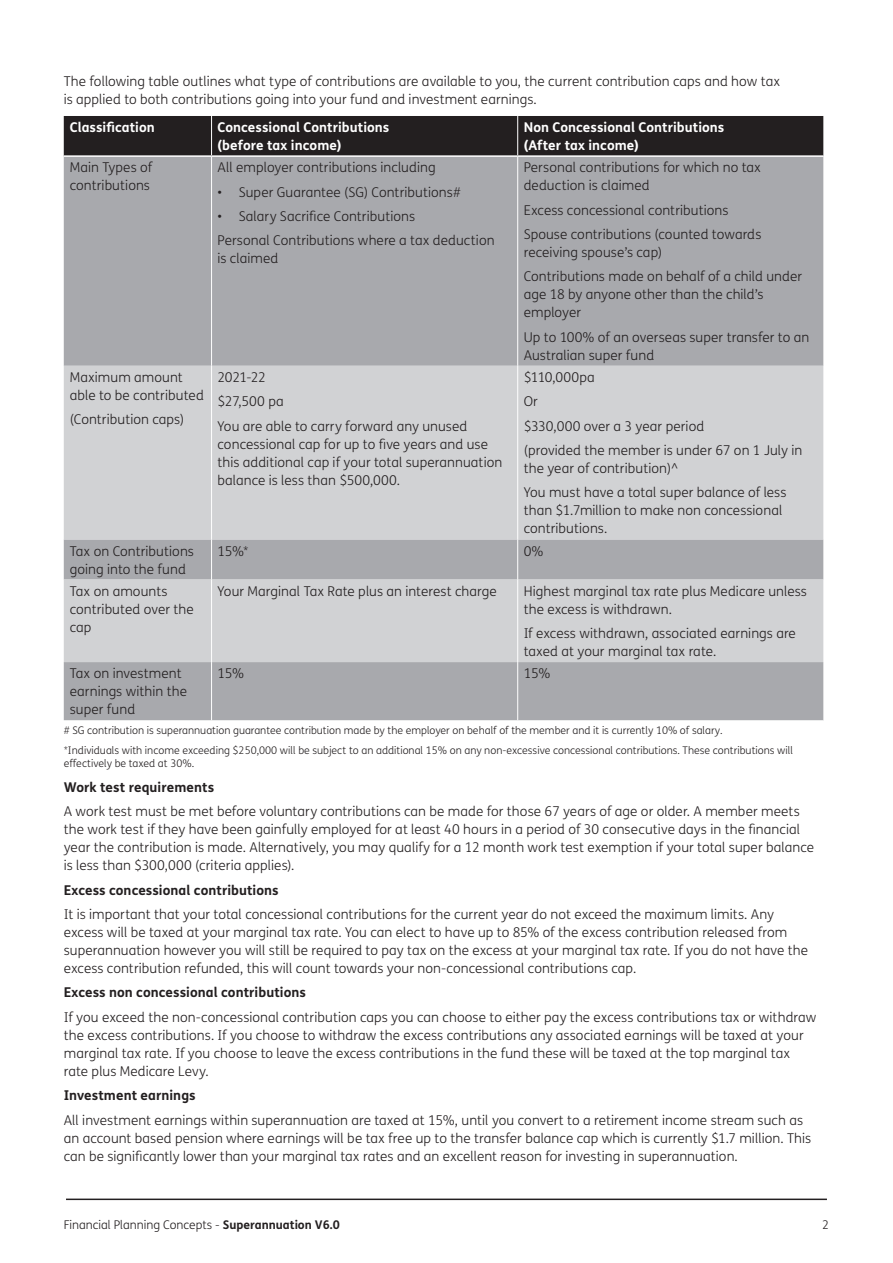
<style>
.page{position:relative;width:893px;height:1263px;background:#fff}
.page>*{position:absolute;margin:0;border:0;box-sizing:border-box;transform-origin:0 0}
.t1{font:300 13.5px/18px "FS Me";letter-spacing:.005em;color:#231f20}
.t2{font:700 13.5px "FS Me";letter-spacing:.005em;color:#231f20}
.t3{font:700 13.5px/18px "FS Me";letter-spacing:.005em;color:#fff}
.t4{font:300 12px "FS Me";color:#231f20}
.t5{font:300 10.5px/20px "FS Me";color:#231f20}
.s1{font-weight:700}
</style>
<div class="page">
<hr style="left:66px;top:1198px;width:761px;height:2px;background:#231f20">
<div style="left:64px;top:116px;width:759px;height:39px;background:#231f20"></div>
<div style="left:64px;top:157px;width:759px;height:563px;background:#a8a9ad"></div>
<svg style="left:64px;top:366px;width:759px;height:296px;fill:#d1d2d4"></svg>
<hr style="left:211px;top:116px;width:1px;height:39px;background:#fff">
<hr style="left:211px;top:157px;width:1px;height:209px;background:#fff">
<hr style="left:211px;top:366px;width:1px;height:173px;background:#fff">
<hr style="left:211px;top:539px;width:1px;height:40px;background:#fff">
<hr style="left:211px;top:579px;width:1px;height:83px;background:#fff">
<hr style="left:211px;top:662px;width:1px;height:58px;background:#fff">
<hr style="left:517px;top:157px;width:1px;height:209px;background:#fff">
<hr style="left:517px;top:366px;width:1px;height:173px;background:#fff">
<hr style="left:517px;top:539px;width:1px;height:40px;background:#fff">
<hr style="left:517px;top:579px;width:1px;height:83px;background:#fff">
<hr style="left:517px;top:662px;width:1px;height:58px;background:#fff">
<hr style="left:517px;top:116px;width:1px;height:39px;background:#fff">
<p class="t1" style="left:64px;top:71px;width:718px">The following table outlines what type of contributions are available to you, the current contribution caps and how tax is applied to both contributions going into your fund and investment earnings.</p>
<p class="t3" style="left:70px;top:118px;width:87px">Classification</p>
<p class="t3" style="left:218px;top:118px;width:173px">Concessional Contributions (before tax income)</p>
<p class="t3" style="left:524px;top:118px;width:202px">Non Concessional Contributions (After tax income)</p>
<p class="t1" style="left:70px;top:158px;width:84px">Main Types of contributions</p>
<p class="t1" style="left:218px;top:158px;width:220px">All employer contributions including</p>
<p class="t1" style="left:524px;top:158px;width:239px">Personal contributions for which no tax deduction is claimed</p>
<p class="t1" style="left:524px;top:197px;width:239px;line-height:24.5px">Excess concessional contributions<br>Spouse contributions (counted towards</p>
<p class="t1" style="left:524px;top:240px;width:280px;line-height:24.5px">receiving spouse’s cap)<br>Contributions made on behalf of a child under</p>
<p class="t1" style="left:524px;top:285px;width:241px">age 18 by anyone other than the child’s employer</p>
<p class="t1" style="left:524px;top:328px;width:287px">Up to 100% of an overseas super transfer to an<br>Australian super fund</p>
<p class="t1" style="left:218px;top:183px;width:245px">• Super Guarantee (SG) Contributions#</p>
<p class="t1" style="left:218px;top:204px;width:279px;line-height:24.5px">• Salary Sacrifice Contributions<br>Personal Contributions where a tax deduction</p>
<p class="t1" style="left:218px;top:249px;width:62px">is claimed</p>
<p class="t1" style="left:70px;top:368px;width:136px">Maximum amount able to be contributed</p>
<p class="t1" style="left:70px;top:410px;width:116px">(Contribution caps)</p>
<p class="t1" style="left:218px;top:365px;width:251px;line-height:24.5px">2021-22<br>$27,500 pa<br>You are able to carry forward any unused</p>
<p class="t1" style="left:218px;top:435px;width:286px">concessional cap for up to five years and use this additional cap if your total superannuation balance is less than $500,000.</p>
<p class="t1" style="left:524px;top:365px;width:280px;line-height:24.5px">$110,000pa<br>Or<br>$330,000 over a 3 year period<br>(provided the member is under 67 on 1 July in</p>
<p class="t1" style="left:524px;top:456px;width:264px;line-height:24.5px">the year of contribution)^<br>You must have a total super balance of less</p>
<p class="t1" style="left:524px;top:501px;width:260px">than $1.7million to make non concessional contributions.</p>
<p class="t1" style="left:70px;top:541px;width:126px">Tax on Contributions going into the fund</p>
<p class="t1" style="left:218px;top:541px;width:33px">15%*</p>
<p class="t1" style="left:524px;top:541px;width:21px">0%</p>
<p class="t1" style="left:70px;top:581px;width:126px">Tax on amounts contributed over the cap</p>
<p class="t1" style="left:218px;top:581px;width:281px">Your Marginal Tax Rate plus an interest charge</p>
<p class="t1" style="left:524px;top:581px;width:285px">Highest marginal tax rate plus Medicare unless the excess is withdrawn.</p>
<p class="t1" style="left:524px;top:624px;width:274px">If excess withdrawn, associated earnings are taxed at your marginal tax rate.</p>
<p class="t1" style="left:70px;top:664px;width:119px">Tax on investment earnings within the super fund</p>
<p class="t1" style="left:218px;top:664px;width:28px">15%</p>
<p class="t1" style="left:524px;top:664px;width:28px">15%</p>
<p class="t5" style="left:64px;top:720px;width:731px"># SG contribution is superannuation guarantee contribution made by the employer on behalf of the member and it is currently 10% of salary.<br>*Individuals with income exceeding $250,000 will be subject to an additional 15% on any non-excessive concessional contributions. These contributions will</p>
<p class="t5" style="left:64px;top:753px;width:132px">effectively be taxed at 30%.</p>
<p class="t2" style="left:64px;top:777px;width:152px">Work test requirements</p>
<p class="t1" style="left:64px;top:802px;width:752px">A work test must be met before voluntary contributions can be made for those 67 years of age or older. A member meets the work test if they have been gainfully employed for at least 40 hours in a period of 30 consecutive days in the financial year the contribution is made. Alternatively, you may qualify for a 12 month work test exemption if your total super balance is less than $300,000 (criteria applies).</p>
<p class="t2" style="left:64px;top:879px;width:216px">Excess concessional contributions</p>
<p class="t1" style="left:64px;top:905px;width:746px">It is important that your total concessional contributions for the current year do not exceed the maximum limits. Any excess will be taxed at your marginal tax rate. You can elect to have up to 85% of the excess contribution released from superannuation however you will still be required to pay tax on the excess at your marginal tax rate. If you do not have the excess contribution refunded, this will count towards your non-concessional contributions cap.</p>
<p class="t2" style="left:64px;top:982px;width:244px">Excess non concessional contributions</p>
<p class="t1" style="left:64px;top:1008px;width:754px">If you exceed the non-concessional contribution caps you can choose to either pay the excess contributions tax or withdraw the excess contributions. If you choose to withdraw the excess contributions any associated earnings will be taxed at your marginal tax rate. If you choose to leave the excess contributions in the fund these will be taxed at the top marginal tax rate plus Medicare Levy.</p>
<p class="t2" style="left:64px;top:1085px;width:133px">Investment earnings</p>
<p class="t1" style="left:64px;top:1110px;width:749px">All investment earnings within superannuation are taxed at 15%, until you convert to a retirement income stream such as an account based pension where earnings will be tax free up to the transfer balance cap which is currently $1.7 million. This can be significantly lower than your marginal tax rates and an excellent reason for investing in superannuation.</p>
<p class="t4" style="left:64px;top:1217px;width:278px">Financial Planning Concepts - <span class="s1">Superannuation V6.0</span></p>
<p class="t4" style="left:822px;top:1217px;width:8px">2</p>
</div>
